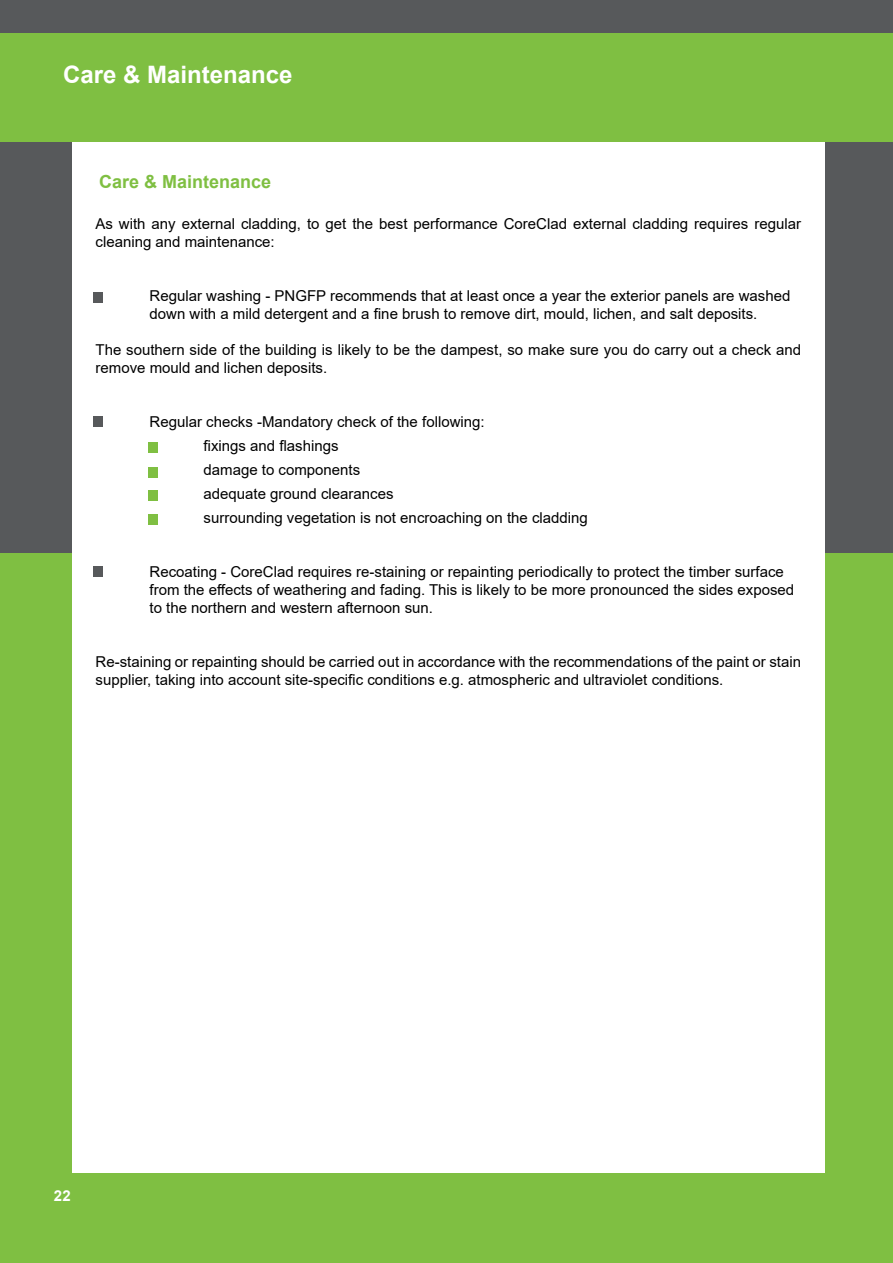
<style>
.page{position:relative;width:893px;height:1263px;background:#fff}
.page>*{position:absolute;margin:0;border:0;box-sizing:border-box;transform-origin:0 0}
.t1{font:700 24px "Arial";color:#fff}
.t2{font:700 18px "Arial";color:#7fbf42}
.t3{font:15px/18px "Arial";color:#000}
.t4{font:700 15px "Arial";color:#fff}
</style>
<div class="page">
<div style="left:0;top:0;width:893px;height:555px;background:#57595b"></div>
<div style="left:0;top:553px;width:893px;height:710px;background:#7fbf42"></div>
<div style="left:72px;top:54px;width:753px;height:1118px;background:#fff"></div>
<div style="left:149px;top:442px;width:9px;height:10px;background:#7fbf42"></div>
<div style="left:149px;top:467px;width:9px;height:11px;background:#7fbf42"></div>
<div style="left:149px;top:490px;width:9px;height:11px;background:#7fbf42"></div>
<div style="left:149px;top:514px;width:9px;height:10px;background:#7fbf42"></div>
<div style="left:94px;top:416px;width:9px;height:11px;background:#57595b"></div>
<div style="left:94px;top:292px;width:9px;height:11px;background:#57595b"></div>
<div style="left:94px;top:566px;width:9px;height:11px;background:#57595b"></div>
<div style="left:0;top:33px;width:893px;height:108px;background:#7fbf42"></div>
<h1 class="t1" style="left:63px;top:58px;width:231px">Care &amp; Maintenance</h1>
<p class="t2" style="left:99px;top:169px;width:174px">Care &amp; Maintenance</p>
<p class="t3" style="left:96px;top:215px;width:707px">As with any external cladding, to get the best performance CoreClad external cladding requires regular cleaning and maintenance:</p>
<p class="t3" style="left:150px;top:287px;width:642px">Regular washing - PNGFP recommends that at least once a year the exterior panels are washed down with a mild detergent and a fine brush to remove dirt, mould, lichen, and salt deposits.</p>
<p class="t3" style="left:96px;top:341px;width:707px">The southern side of the building is likely to be the dampest, so make sure you do carry out a check and remove mould and lichen deposits.</p>
<p class="t3" style="left:204px;top:410px;width:386px;line-height:24px;text-indent:-54px">Regular checks -Mandatory check of the following:<br>fixings and flashings<br>damage to components<br>adequate ground clearances<br>surrounding vegetation is not encroaching on the cladding</p>
<p class="t3" style="left:150px;top:563px;width:646px">Recoating - CoreClad requires re-staining or repainting periodically to protect the timber surface from the effects of weathering and fading. This is likely to be more pronounced the sides exposed to the northern and western afternoon sun.</p>
<p class="t3" style="left:96px;top:653px;width:707px">Re-staining or repainting should be carried out in accordance with the recommendations of the paint or stain supplier, taking into account site-specific conditions e.g. atmospheric and ultraviolet conditions.</p>
<p class="t4" style="left:54px;top:1185px;width:18px">22</p>
</div>
